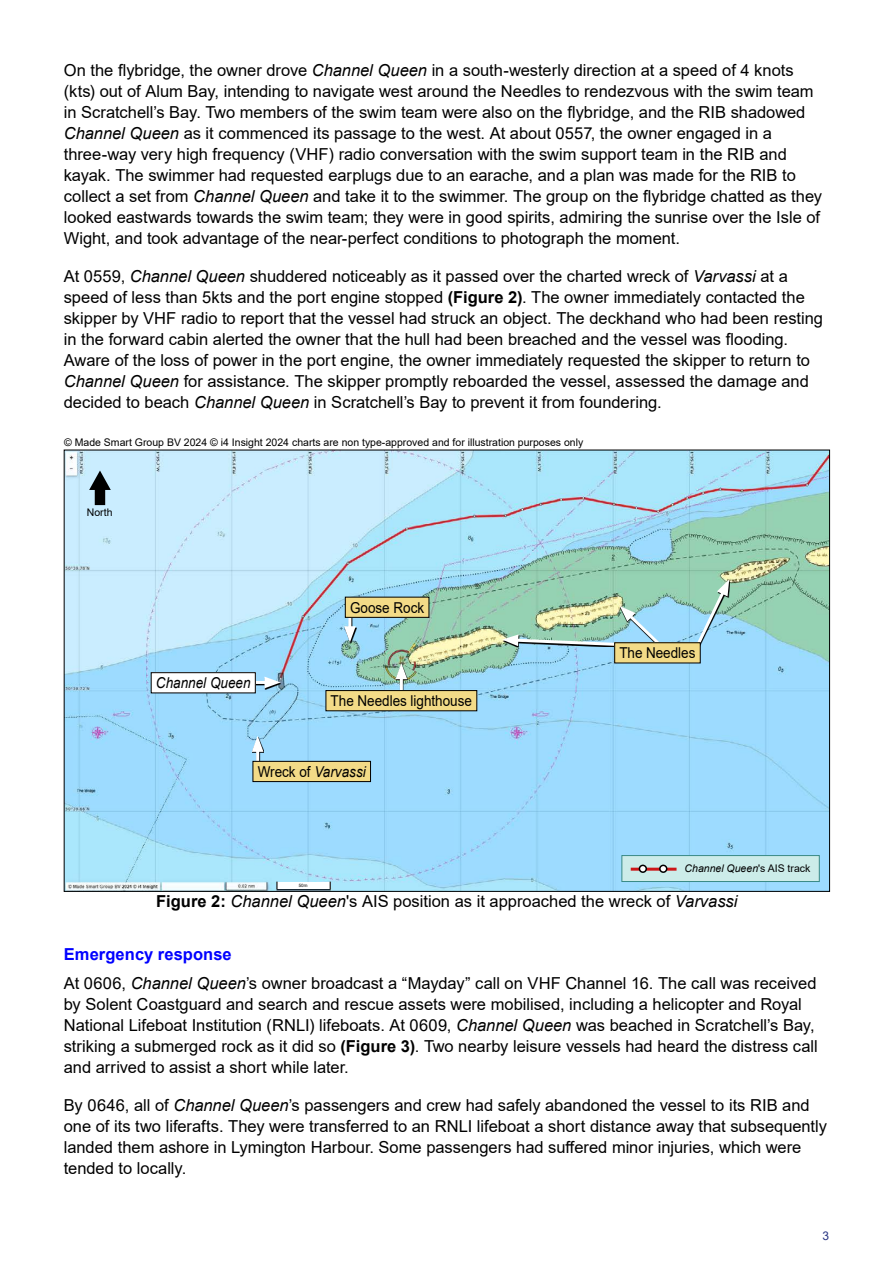
<style>
.page{position:relative;width:893px;height:1263px;background:#fff}
.page>*{position:absolute;margin:0;border:0;box-sizing:border-box;transform-origin:0 0}
._3_0_Main_Body_Text{font:16.5px/21px "Arial MT2";color:#000}
.Label__caption{font:16.5px "Arial MT2";color:#000}
._2_1_Sub_Header{font:700 16.5px "Arial";letter-spacing:.005em;color:#00f}
.t1{font:15px "Arial MT2";color:#000;scale:.9 1}
.t2{font:italic 15px "Arial";color:#000;scale:.9 1}
.t3{font:12px "Arial MT2";color:#283583}
.Label__courtesy{font:10.5px "Arial MT2";color:#000}
.t4{font:italic 10.5px "Arial";color:#000}
.t5{font:4.5px "Arial MT2";color:#000}
.s1{font-family:"Arial"}
.s2{font-family:"Arial";font-style:italic}
.s3{font-family:"Arial";font-weight:700}
.s4{font-family:"Arial MT2";font-style:normal}
</style>
<div class="page">
<img style="left:66px;top:452px;width:762px;height:438px">
<div style="left:277px;top:882px;width:53px;height:6px;background:#fff"></div>
<svg style="left:345px;top:617px;width:11px;height:26px"></svg>
<hr style="left:348px;top:610px;width:3px;height:22px;background:#fff">
<svg style="left:344px;top:626px;width:12px;height:16px"></svg>
<div style="left:345px;top:597px;width:84px;height:20px;background:#f3db87"></div>
<svg style="left:396px;top:664px;width:12px;height:26px"></svg>
<hr style="left:400px;top:673px;width:3px;height:34px;background:#fff">
<svg style="left:395px;top:663px;width:12px;height:16px"></svg>
<div style="left:326px;top:690px;width:151px;height:21px;background:#f3db87"></div>
<div style="left:326px;top:690px;width:151px;height:21px;border:1px solid #000"></div>
<svg style="left:255px;top:678px;width:26px;height:11px"></svg>
<hr style="left:237px;top:681px;width:33px;height:3px;background:#fff">
<svg style="left:264px;top:677px;width:17px;height:11px"></svg>
<svg style="left:252px;top:737px;width:12px;height:37px"></svg>
<hr style="left:256px;top:746px;width:3px;height:26px;background:#fff">
<svg style="left:252px;top:736px;width:11px;height:16px"></svg>
<div style="left:151px;top:673px;width:104px;height:20px;background:#fff"></div>
<div style="left:151px;top:672px;width:104px;height:21px;border:1px solid #000"></div>
<div style="left:253px;top:761px;width:118px;height:20px;background:#f3db87"></div>
<div style="left:253px;top:761px;width:118px;height:21px;border:1px solid #000"></div>
<svg style="left:89px;top:470px;width:22px;height:35px"></svg>
<svg style="left:729px;top:580px;width:1px;height:69px"></svg>
<svg style="left:693px;top:579px;width:36px;height:72px;background:#9bcfd2"></svg>
<img style="left:502px;top:606px;width:169px;height:50px">
<div style="left:615px;top:643px;width:85px;height:20px;background:#f3db87"></div>
<div style="left:622px;top:855px;width:197px;height:27px;background:#ccece9;border:1px solid #398a86"></div>
<hr style="left:631px;top:868px;width:45px;height:3px;background:#cd1719">
<div style="left:639px;top:865px;width:7px;height:7px;background:#fff;border-radius:50%"></div>
<div style="left:639px;top:864px;width:8px;height:9px;border:2px solid #000;border-radius:50%"></div>
<div style="left:660px;top:865px;width:7px;height:7px;background:#fff;border-radius:50%"></div>
<div style="left:659px;top:864px;width:8px;height:9px;border:2px solid #000;border-radius:50%"></div>
<p class="_3_0_Main_Body_Text" style="left:64px;top:59px;width:760px"><span class="s1">On the flybridge, the owner drove</span> <span class="s2">Channel Queen</span> in a south-westerly direction at a speed of 4 knots (kts) out of Alum Bay, intending to navigate west around the Needles to rendezvous with the swim team <span class="s1">in Scratchell’s Bay. Two members of the swim team were also on the flybridge, and the RIB shadowed </span><span class="s2">Channel Queen</span> <span class="s1">as it commenced its passage to the west. At about 0557, the owner engaged in a </span>three‑way very high frequency (VHF) radio conversation with the swim support team in the RIB and kayak. The swimmer had requested earplugs due to an earache, and a plan was made for the RIB to collect a set from <span class="s2">Channel Queen</span> <span class="s1">and take it to the swimmer. The group on the flybridge chatted as they </span>looked eastwards towards the swim team; they were in good spirits, admiring the sunrise over the Isle of Wight, and took advantage of the near-perfect conditions to photograph the moment.</p>
<p class="_3_0_Main_Body_Text" style="left:64px;top:265px;width:761px">At 0559, <span class="s2">Channel Queen</span> shuddered noticeably as it passed over the charted wreck of <span class="s2">Varvassi</span> at a speed of less than 5kts and the port engine stopped <span class="s3">(Figure 2)</span>. The owner immediately contacted the skipper by VHF radio to report that the vessel had struck an object. The deckhand who had been resting <span class="s1">in the forward cabin alerted the owner that the hull had been breached and the vessel was flooding.<br></span>Aware of the loss of power in the port engine, the owner immediately requested the skipper to return to <span class="s2">Channel Queen</span> for assistance. The skipper promptly reboarded the vessel, assessed the damage and decided to beach <span class="s2">Channel Queen</span> in Scratchell’s Bay to prevent it from foundering.</p>
<p class="Label__courtesy" style="left:64px;top:435px;width:521px">© Made Smart Group BV 2024 © i4 Insight 2024 charts are non type-approved and for illustration purposes only</p>
<p class="Label__courtesy" style="left:87px;top:505px;width:27px">North</p>
<p class="t2" style="left:156px;top:673px;width:107px">Channel Queen</p>
<p class="t1" style="left:350px;top:597px;width:84px">Goose Rock</p>
<p class="t1" style="left:331px;top:690px;width:159px">The Needles lighthouse</p>
<p class="t2" style="left:258px;top:762px;width:122px"><span class="s4">Wreck of</span> Varvassi</p>
<p class="t5" style="left:299px;top:882px;width:10px">50m</p>
<p class="t1" style="left:619px;top:643px;width:86px">The Needles</p>
<p class="t4" style="left:685px;top:861px;width:127px">Channel Queen<span class="s4">'s AIS track</span></p>
<p class="Label__caption" style="left:156px;top:890px;width:583px"><span class="s3">Figure 2:</span> <span class="s2">Channel Queen</span>'s AIS position as it approached the wreck of <span class="s2">Varvassi</span></p>
<h2 class="_2_1_Sub_Header" style="left:64px;top:942px;width:169px">Emergency response</h2>
<p class="_3_0_Main_Body_Text" style="left:64px;top:973px;width:755px">At 0606, <span class="s2">Channel Queen</span>’s owner broadcast a “Mayday” call on VHF Channel 16. The call was received by Solent Coastguard and search and rescue assets were mobilised, including a helicopter and Royal National Lifeboat Institution (RNLI) lifeboats. At 0609, <span class="s2">Channel Queen</span> was beached in Scratchell’s Bay, striking a submerged rock as it did so <span class="s3">(Figure 3)</span>. Two nearby leisure vessels had heard the distress call and arrived to assist a short while later.</p>
<p class="_3_0_Main_Body_Text" style="left:64px;top:1095px;width:765px">By 0646, all of <span class="s2">Channel Queen</span>’s passengers and crew had safely abandoned the vessel to its RIB and one of its two liferafts. They were transferred to an RNLI lifeboat a short distance away that subsequently <span class="s1">landed them ashore in Lymington Harbour. Some passengers had suffered minor injuries, which were </span>tended to locally.</p>
<p class="t3" style="left:822px;top:1228px;width:8px">3</p>
</div>
